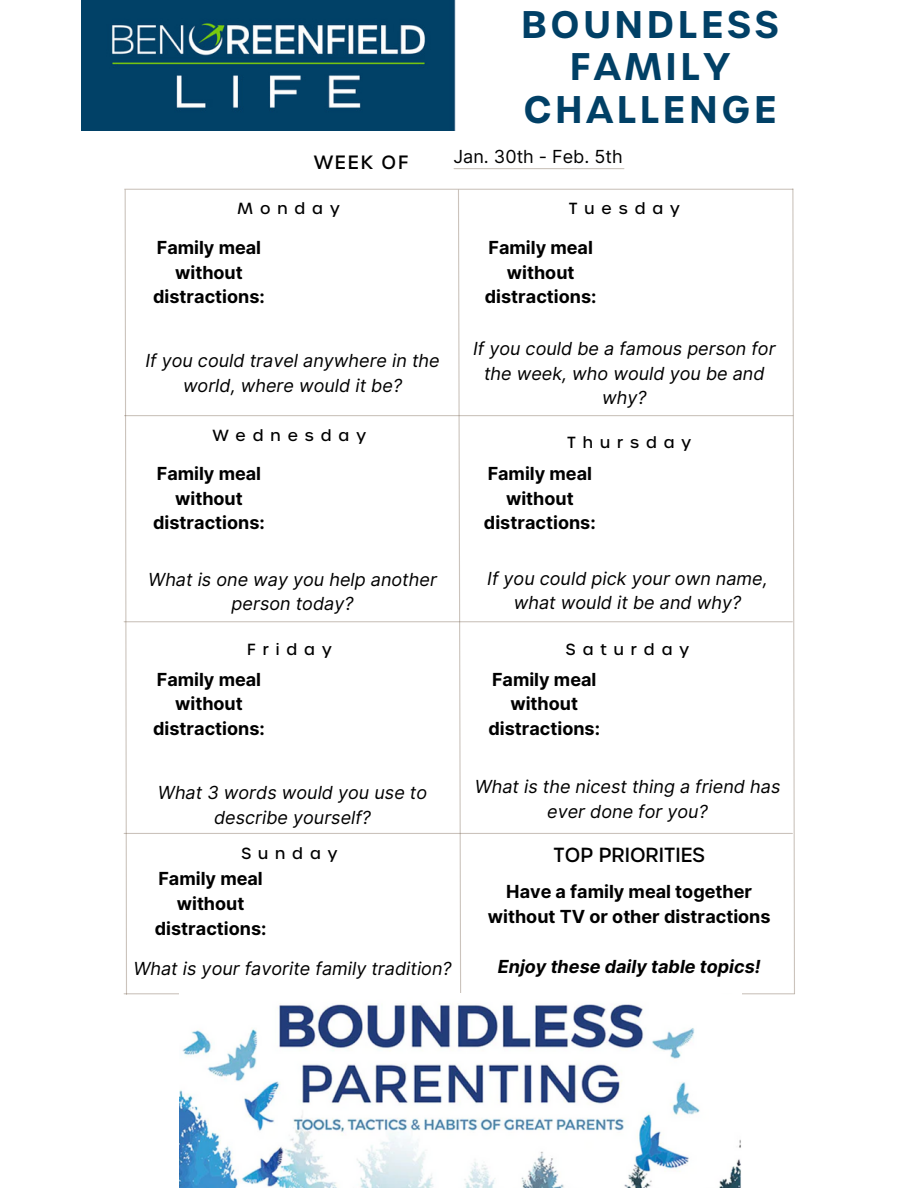
<style>
.page{position:relative;width:918px;height:1188px;background:#fff}
.page>*{position:absolute;margin:0;border:0;box-sizing:border-box;transform-origin:0 0}
.t1{font:600 37.2px/42.8px "Urbane";letter-spacing:.095em;color:#014066;text-align:center}
.t2{font:500 19.8px "Urbane";color:#000}
.t3{font:500 18.6px "Urbane";letter-spacing:.095em;color:#000}
.t4{font:italic 18px/24.8px "Inter";color:#000;text-align:center}
.t5{font:700 18px/24.8px "Inter";color:#000;text-align:center}
.t6{font:italic 700 18px "Inter";color:#000}
.t7{font:18px "Inter";color:#000}
.t8{font:500 15.6px "Urbane";letter-spacing:.445em;color:#000}
</style>
<div class="page">
<svg style="left:457px;top:190px;width:5px;height:803px"></svg>
<hr style="left:124px;top:993px;width:671px;height:1px;background:#69533e">
<hr style="left:124px;top:833px;width:668px;height:1px;background:#69533e">
<hr style="left:124px;top:621px;width:668px;height:1px;background:#69533e">
<hr style="left:125px;top:415px;width:668px;height:1px;background:#69533e">
<hr style="left:125px;top:189px;width:668px;height:1px;background:#69533e">
<svg style="left:124px;top:189px;width:4px;height:806px"></svg>
<svg style="left:792px;top:188px;width:3px;height:806px"></svg>
<hr style="left:454px;top:168px;width:170px;height:1px;background:#69533e">
<img style="left:180px;top:1003px;width:561px;height:185px">
<img style="left:82px;top:0;width:373px;height:130px">
<p class="t3" style="left:314px;top:150px;width:96px">WEEK OF</p>
<h1 class="t1" style="left:521px;top:1px;width:259px">BOUNDLESS<br>FAMILY<br>CHALLENGE</h1>
<p class="t7" style="left:454px;top:146px;width:171px">Jan. 30th - Feb. 5th</p>
<p class="t8" style="left:238px;top:198px;width:104px">Monday</p>
<p class="t8" style="left:569px;top:198px;width:113px">Tuesday</p>
<p class="t5" style="left:153px;top:235px;width:113px">Family meal without distractions:</p>
<p class="t5" style="left:485px;top:235px;width:113px">Family meal without distractions:</p>
<p class="t4" style="left:145px;top:348px;width:296px">If you could travel anywhere in the world, where would it be?</p>
<p class="t8" style="left:213px;top:425px;width:155px">Wednesday</p>
<p class="t4" style="left:473px;top:336px;width:304px">If you could be a famous person for the week, who would you be and why?</p>
<p class="t8" style="left:567px;top:432px;width:126px">Thursday</p>
<p class="t5" style="left:153px;top:461px;width:113px">Family meal without distractions:</p>
<p class="t5" style="left:484px;top:461px;width:113px">Family meal without distractions:</p>
<p class="t4" style="left:148px;top:567px;width:290px">What is one way you help another person today?</p>
<p class="t4" style="left:487px;top:566px;width:282px">If you could pick your own name, what would it be and why?</p>
<p class="t8" style="left:247px;top:639px;width:86px">Friday</p>
<p class="t8" style="left:566px;top:639px;width:125px">Saturday</p>
<p class="t5" style="left:153px;top:667px;width:113px">Family meal without distractions:</p>
<p class="t5" style="left:488px;top:667px;width:113px">Family meal without distractions:</p>
<p class="t4" style="left:158px;top:780px;width:271px">What 3 words would you use to describe yourself?</p>
<p class="t4" style="left:475px;top:774px;width:307px">What is the nicest thing a friend has ever done for you?</p>
<p class="t8" style="left:241px;top:843px;width:98px">Sunday</p>
<p class="t5" style="left:155px;top:866px;width:113px">Family meal without distractions:</p>
<p class="t4" style="left:133px;top:956px;width:320px">What is your favorite family tradition?</p>
<p class="t2" style="left:554px;top:842px;width:153px">TOP PRIORITIES</p>
<p class="t5" style="left:488px;top:880px;width:284px">Have a family meal together without TV or other distractions</p>
<p class="t6" style="left:498px;top:955px;width:264px">Enjoy these daily table topics!</p>
</div>
